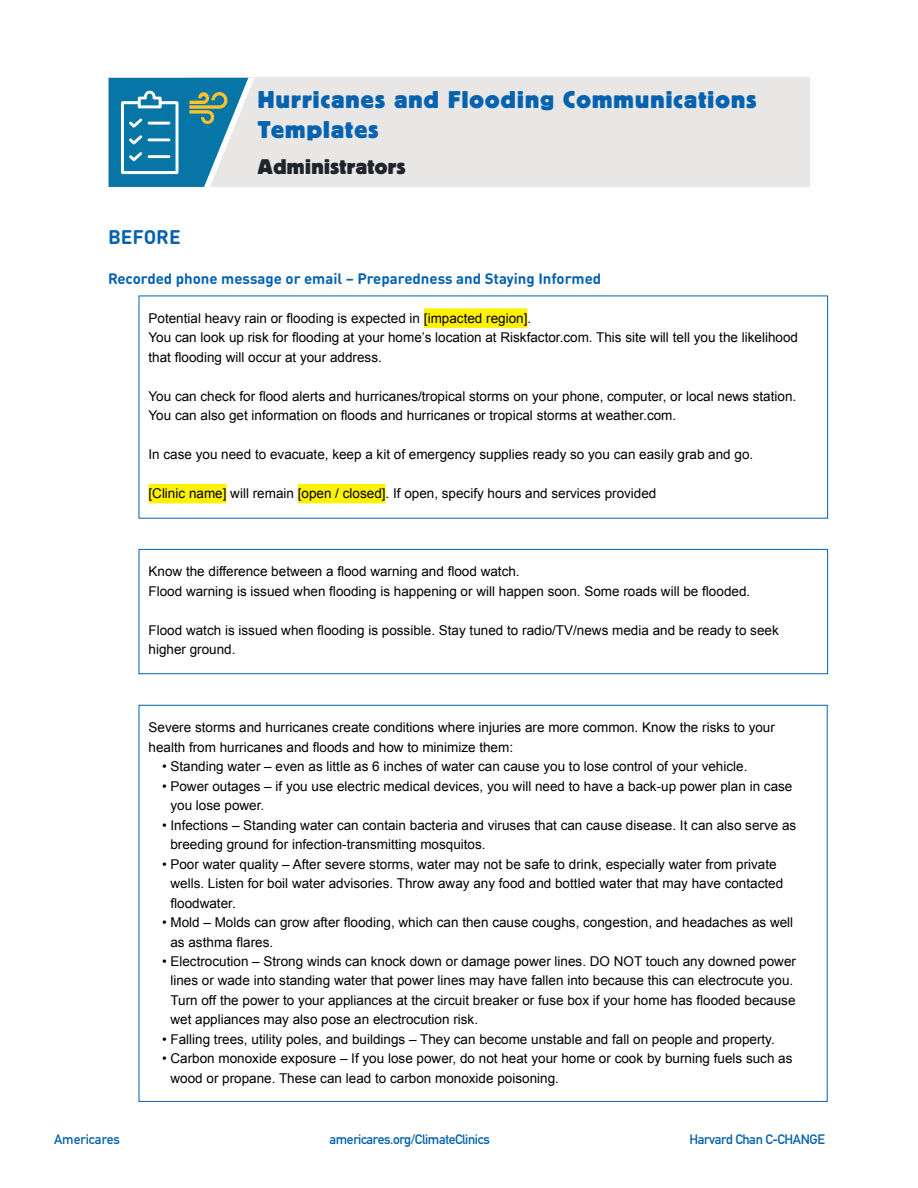
<style>
.page{position:relative;width:918px;height:1188px;background:#fff}
.page>*{position:absolute;margin:0;border:0;box-sizing:border-box;transform-origin:0 0}
.t1{font:700 24px/30px "Block Berthold BQ";letter-spacing:.05em;color:#0562af}
.t2{font:700 21px "Block Berthold BQ";letter-spacing:.02em;color:#20242b}
.t3{font:700 19.5px "DIN Round OT";color:#0562af}
.t4{font:700 15px "DIN Round OT";color:#0562af}
.t5{font:13.5px/19.5px "Arial";color:#000}
.t6{font:700 13.5px "DIN Alternate";letter-spacing:-.03em;color:#0562af}
.t7{font:700 13.5px "DIN Alternate";color:#0562af}
</style>
<div class="page">
<div style="left:191px;top:78px;width:619px;height:109px;background:#e8e7e5"></div>
<div style="left:424px;top:308px;width:103px;height:20px;background:#fff200"></div>
<div style="left:149px;top:484px;width:78px;height:19px;background:#fff200"></div>
<div style="left:298px;top:484px;width:88px;height:19px;background:#fff200"></div>
<div style="left:139px;top:549px;width:689px;height:125px;border:1px solid #0562af"></div>
<svg style="left:109px;top:78px;width:145px;height:109px"></svg>
<h1 class="t1" style="left:258px;top:86px;width:500px">Hurricanes and Flooding Communications<br>Templates</h1>
<h2 class="t2" style="left:258px;top:159px;width:149px">Administrators</h2>
<h3 class="t3" style="left:108px;top:228px;width:74px">BEFORE</h3>
<p class="t4" style="left:108px;top:271px;width:495px">Recorded phone message or email – Preparedness and Staying Informed</p>
<p class="t5" style="left:148px;top:308px;width:651px">Potential heavy rain or flooding is expected in [impacted region].<br>You can look up risk for flooding at your home’s location at Riskfactor.com. This site will tell you the likelihood that flooding will occur at your address.</p>
<p class="t5" style="left:148px;top:386px;width:649px">You can check for flood alerts and hurricanes/tropical storms on your phone, computer, or local news station.<br>You can also get information on floods and hurricanes or tropical storms at weather.com.</p>
<p class="t5" style="left:148px;top:445px;width:606px">In case you need to evacuate, keep a kit of emergency supplies ready so you can easily grab and go.</p>
<p class="t5" style="left:148px;top:484px;width:509px">[Clinic name] will remain [open / closed]. If open, specify hours and services provided</p>
<p class="t5" style="left:148px;top:562px;width:603px">Know the difference between a flood warning and flood watch.<br>Flood warning is issued when flooding is happening or will happen soon. Some roads will be flooded.</p>
<p class="t5" style="left:148px;top:620px;width:632px">Flood watch is issued when flooding is possible. Stay tuned to radio/TV/news media and be ready to seek higher ground.</p>
<p class="t5" style="left:148px;top:718px;width:628px">Severe storms and hurricanes create conditions where injuries are more common. Know the risks to your health from hurricanes and floods and how to minimize them:</p>
<p class="t5" style="left:162px;top:758px;width:587px">• Standing water – even as little as 6 inches of water can cause you to lose control of your vehicle.</p>
<p class="t5" style="left:170px;top:777px;width:624px;text-indent:-8px">• Power outages – if you use electric medical devices, you will need to have a back-up power plan in case you lose power.</p>
<p class="t5" style="left:170px;top:816px;width:627px;text-indent:-8px">• Infections – Standing water can contain bacteria and viruses that can cause disease. It can also serve as breeding ground for infection-transmitting mosquitos.</p>
<p class="t5" style="left:170px;top:855px;width:614px;text-indent:-8px">• Poor water quality – After severe storms, water may not be safe to drink, especially water from private wells. Listen for boil water advisories. Throw away any food and bottled water that may have contacted floodwater.</p>
<p class="t5" style="left:170px;top:914px;width:624px;text-indent:-8px">• Mold – Molds can grow after flooding, which can then cause coughs, congestion, and headaches as well as asthma flares.</p>
<p class="t5" style="left:170px;top:953px;width:627px;text-indent:-8px">• Electrocution – Strong winds can knock down or damage power lines. DO NOT touch any downed power lines or wade into standing water that power lines may have fallen into because this can electrocute you.<br>Turn off the power to your appliances at the circuit breaker or fuse box if your home has flooded because wet appliances may also pose an electrocution risk.</p>
<p class="t5" style="left:162px;top:1030px;width:614px">• Falling trees, utility poles, and buildings – They can become unstable and fall on people and property.</p>
<p class="t5" style="left:170px;top:1050px;width:624px;text-indent:-8px">• Carbon monoxide exposure – If you lose power, do not heat your home or cook by burning fuels such as wood or propane. These can lead to carbon monoxide poisoning.</p>
<p class="t7" style="left:54px;top:1135px;width:67px">Americares</p>
<p class="t6" style="left:330px;top:1135px;width:162px">americares.org/ClimateClinics</p>
<p class="t6" style="left:690px;top:1135px;width:137px">Harvard Chan C-CHANGE</p>
</div>
